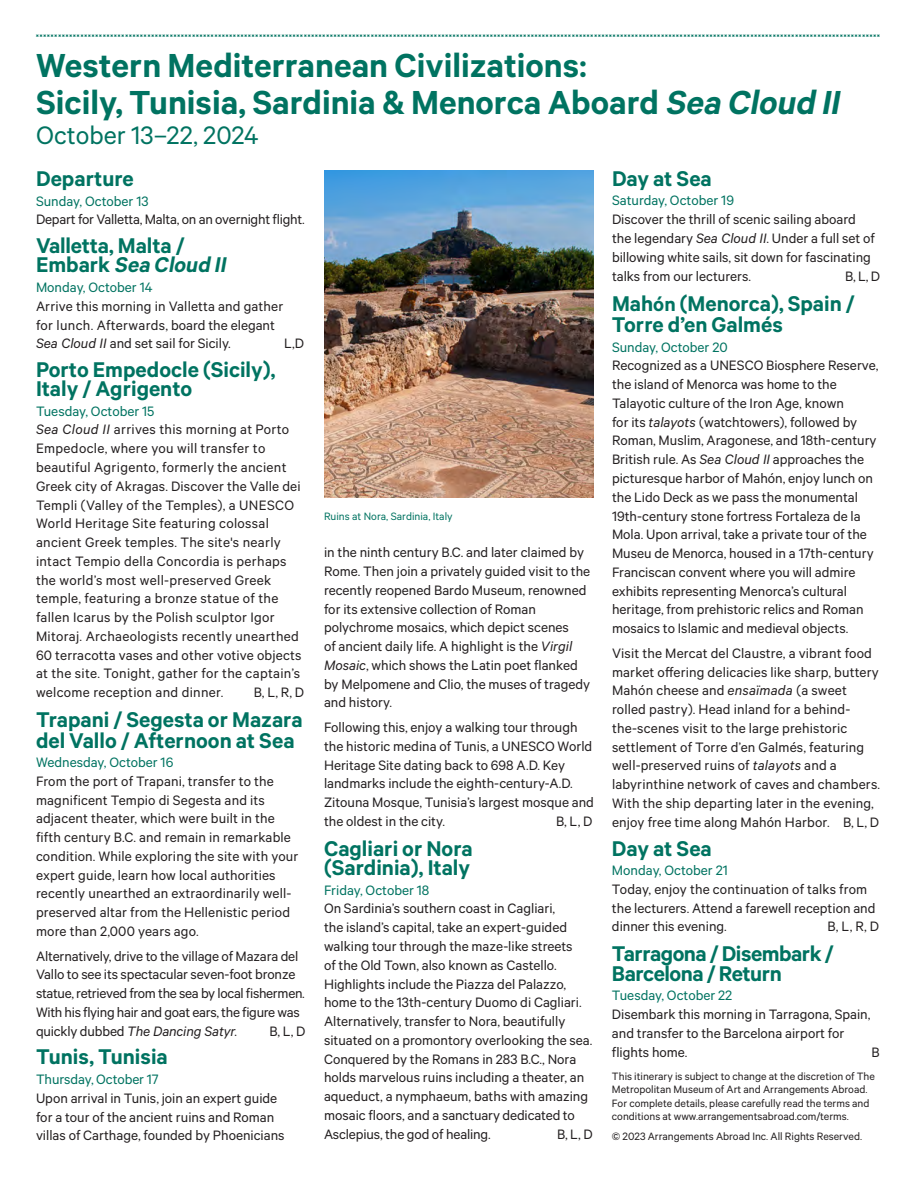
<style>
.page{position:relative;width:918px;height:1188px;background:#fff}
.page>*{position:absolute;margin:0;border:0;box-sizing:border-box;transform-origin:0 0}
.Exterior_Header{font:600 37.5px/37.5px "The Met Sans";color:#007361}
.Exterior_Header-2{font:28.5px "The Met Sans";color:#007361}
.Exterior_Header-3{font:600 24px/19.5px "The Met Sans";color:#007361}
.Exterior_Header-4{font:600 24px/19.5px "The Met Sans";letter-spacing:-.02em;color:#007361}
.Exterior_Header-5{font:15.3px/18.8px "The Met Sans";color:#231f20}
.Exterior_Header-6{font:15.3px/18.8px "The Met Sans";letter-spacing:.02em;color:#231f20}
.Exterior_Header-7{font:15.3px/18.8px "The Met Sans";letter-spacing:-.02em;color:#231f20}
.Exterior_Header-8{font:15.3px "The Met Sans";color:#007361}
.Exterior_Header-9{font:12px/13.5px "The Met Sans";color:#231f20}
.t1{font:12px "The Met Sans";color:#007361}
.s1{font-style:italic}
.s2{font-size:22.5px}
</style>
<div class="page">
<img style="left:324px;top:171px;width:270px;height:327px">
<p class="Exterior_Header" style="left:36px;top:45px;width:812px">Western Mediterranean Civilizations:<br>Sicily, Tunisia, Sardinia &amp; Menorca Aboard <span class="s1">Sea Cloud II</span></p>
<p class="Exterior_Header-2" style="left:36px;top:119px;width:224px">October 13–22, 2024</p>
<p class="Exterior_Header-3" style="left:36px;top:168px;width:99px">Departure</p>
<p class="Exterior_Header-8" style="left:36px;top:192px;width:114px">Sunday, October 13</p>
<p class="Exterior_Header-5" style="left:36px;top:210px;width:270px">Depart for Valletta, Malta, on an overnight flight.</p>
<p class="Exterior_Header-3" style="left:36px;top:235px;width:196px">Valletta, Malta /<br>E m b a r k <span class="s1">Sea Cloud II</span></p>
<p class="Exterior_Header-8" style="left:36px;top:278px;width:118px">Monday, October 14</p>
<p class="Exterior_Header-5" style="left:36px;top:296px;width:249px">Arrive this morning in Valletta and gather for lunch. Afterwards, board the elegant<br><span class="s1">Sea Cloud II</span> and set sail for Sicily.</p>
<p class="Exterior_Header-5" style="left:284px;top:334px;width:22px">L,D</p>
<p class="Exterior_Header-3" style="left:36px;top:359px;width:241px">Porto Empedocle (Sicily),<br>Italy / Agrigento</p>
<p class="Exterior_Header-8" style="left:36px;top:402px;width:120px">Tuesday, October 15</p>
<p class="Exterior_Header-6" style="left:36px;top:420px;width:267px"><span class="s1">Sea Cloud II</span> arrives this morning at Porto Empedocle, where you will transfer to beautiful Agrigento, formerly the ancient Greek city of Akragas. Discover the Valle dei Templi (Valley of the Temples), a UNESCO World Heritage Site featuring colossal ancient Greek temples. The site's nearly intact Tempio della Concordia is perhaps the world’s most well-preserved Greek temple, featuring a bronze statue of the fallen Icarus by the Polish sculptor Igor Mitoraj. Archaeologists recently unearthed 60 terracotta vases and other votive objects at the site. Tonight, gather for the captain’s welcome reception and dinner.</p>
<p class="Exterior_Header-5" style="left:254px;top:683px;width:52px">B, L, R, D</p>
<p class="Exterior_Header-3" style="left:36px;top:708px;width:268px;line-height:21px">Trapani / Segesta or Mazara del Vallo / Afternoon at Sea</p>
<p class="Exterior_Header-8" style="left:36px;top:753px;width:139px">Wednesday, October 16</p>
<p class="Exterior_Header-5" style="left:36px;top:771px;width:264px">From the port of Trapani, transfer to the magnificent Tempio di Segesta and its adjacent theater, which were built in the fifth century B.C. and remain in remarkable condition. While exploring the site with your expert guide, learn how local authorities recently unearthed an extraordinarily well&shy;preserved altar from the Hellenistic period more than 2,000 years ago.</p>
<p class="Exterior_Header-7" style="left:36px;top:946px;width:270px">Alternatively, drive to the village of Mazara del Vallo to see its spectacular seven-foot bronze statue, retrieved from the sea by local fishermen.<br>With his flying hair and goat ears, the figure was quickly dubbed <span class="s1">The Dancing Satyr.</span></p>
<p class="Exterior_Header-5" style="left:270px;top:1021px;width:37px">B, L, D</p>
<p class="Exterior_Header-3" style="left:36px;top:1046px;width:133px">Tunis, Tunisia</p>
<p class="Exterior_Header-8" style="left:36px;top:1070px;width:124px">Thursday, October 17</p>
<p class="Exterior_Header-5" style="left:36px;top:1088px;width:250px">Upon arrival in Tunis, join an expert guide for a tour of the ancient ruins and Roman villas of Carthage, founded by Phoenicians</p>
<p class="t1" style="left:324px;top:509px;width:130px">Ruins at Nora, Sardinia, Italy</p>
<p class="Exterior_Header-5" style="left:324px;top:543px;width:268px">in the ninth century B.C. and later claimed by Rome. Then join a privately guided visit to the recently reopened Bardo Museum, renowned for its extensive collection of Roman polychrome mosaics, which depict scenes<br>of ancient daily life. A highlight is the <span class="s1">Virgil Mosaic</span>, which shows the Latin poet flanked by Melpomene and Clio, the muses of tragedy and history.</p>
<p class="Exterior_Header-5" style="left:324px;top:718px;width:271px">Following this, enjoy a walking tour through the historic medina of Tunis, a UNESCO World Heritage Site dating back to 698 A.D. Key landmarks include the eighth-century-A.D.<br>Zitouna Mosque, Tunisia’s largest mosque and the oldest in the city.</p>
<p class="Exterior_Header-5" style="left:556px;top:811px;width:38px">B, L, D</p>
<p class="Exterior_Header-3" style="left:324px;top:838px;width:150px">Cagliari or Nora (Sardinia), Italy</p>
<p class="Exterior_Header-8" style="left:324px;top:881px;width:107px">Friday, October 18</p>
<p class="Exterior_Header-5" style="left:324px;top:899px;width:270px">On Sardinia’s southern coast in Cagliari,<br>the island’s capital, take an expert-guided walking tour through the maze-like streets<br>of the Old Town, also known as Castello.<br>Highlights include the Piazza del Palazzo, home to the 13th-century Duomo di Cagliari.<br>Alternatively, transfer to Nora, beautifully situated on a promontory overlooking the sea.<br>Conquered by the Romans in 283 B.C., Nora holds marvelous ruins including a theater, an aqueduct, a nymphaeum, baths with amazing mosaic floors, and a sanctuary dedicated to Asclepius, the god of healing.</p>
<p class="Exterior_Header-5" style="left:557px;top:1125px;width:37px">B, L, D</p>
<p class="Exterior_Header-3" style="left:612px;top:168px;width:101px">Day at Sea</p>
<p class="Exterior_Header-8" style="left:612px;top:192px;width:124px">Saturday, October 19</p>
<p class="Exterior_Header-5" style="left:612px;top:210px;width:264px">Discover the thrill of scenic sailing aboard the legendary <span class="s1">Sea Cloud II</span>. Under a full set of billowing white sails, sit down for fascinating talks from our lecturers.</p>
<p class="Exterior_Header-5" style="left:845px;top:267px;width:37px">B, L, D</p>
<p class="Exterior_Header-3" style="left:612px;top:293px;width:244px;line-height:21px">Mah<span class="s2">ón</span> (Menorca), Spain /<br>Torre d’en Galmés</p>
<p class="Exterior_Header-8" style="left:612px;top:338px;width:117px">Sunday, October 20</p>
<p class="Exterior_Header-5" style="left:612px;top:356px;width:268px">Recognized as a UNESCO Biosphere Reserve, the island of Menorca was home to the Talayotic culture of the Iron Age, known<br>for its <span class="s1">talayots</span> (watchtowers), followed by Roman, Muslim, Aragonese, and 18th-century British rule. As <span class="s1">Sea Cloud II</span> approaches the picturesque harbor of Mahón, enjoy lunch on the Lido Deck as we pass the monumental 19th-century stone fortress Fortaleza de la Mola. Upon arrival, take a private tour of the Museu de Menorca, housed in a 17th-century Franciscan convent where you will admire exhibits representing Menorca’s cultural heritage, from prehistoric relics and Roman mosaics to Islamic and medieval objects.</p>
<p class="Exterior_Header-5" style="left:612px;top:643px;width:270px">Visit the Mercat del Claustre, a vibrant food market offering delicacies like sharp, buttery Mahón cheese and <span class="s1">ensaïmada</span> (a sweet rolled pastry). Head inland for a behind&shy;the-scenes visit to the large prehistoric settlement of Torre d’en Galmés, featuring well-preserved ruins of <span class="s1">talayots</span> and a labyrinthine network of caves and chambers.<br>With the ship departing later in the evening, enjoy free time along Mahón Harbor. B, L, D</p>
<p class="Exterior_Header-3" style="left:612px;top:838px;width:101px">Day at Sea</p>
<p class="Exterior_Header-8" style="left:612px;top:862px;width:117px">Monday, October 21</p>
<p class="Exterior_Header-5" style="left:612px;top:879px;width:265px">Today, enjoy the continuation of talks from the lecturers. Attend a farewell reception and dinner this evening.</p>
<p class="Exterior_Header-5" style="left:827px;top:917px;width:53px">B, L, R, D</p>
<p class="Exterior_Header-4" style="left:612px;top:944px;width:223px">Tarragona / Disembark /<br>Barcelona / Return</p>
<p class="Exterior_Header-8" style="left:612px;top:987px;width:122px">Tuesday, October 22</p>
<p class="Exterior_Header-5" style="left:612px;top:1004px;width:260px;line-height:19.2px">Disembark this morning in Tarragona, Spain, and transfer to the Barcelona airport for flights home.</p>
<p class="Exterior_Header-5" style="left:871px;top:1043px;width:10px">B</p>
<p class="Exterior_Header-9" style="left:612px;top:1069px;width:265px">This itinerary is subject to change at the discretion of The Metropolitan Museum of Art and Arrangements Abroad.<br>For complete details, please carefully read the terms and conditions at www.arrangementsabroad.com/terms.</p>
<p class="Exterior_Header-9" style="left:612px;top:1129px;width:252px">© 2023 Arrangements Abroad Inc. All Rights Reserved.</p>
</div>
